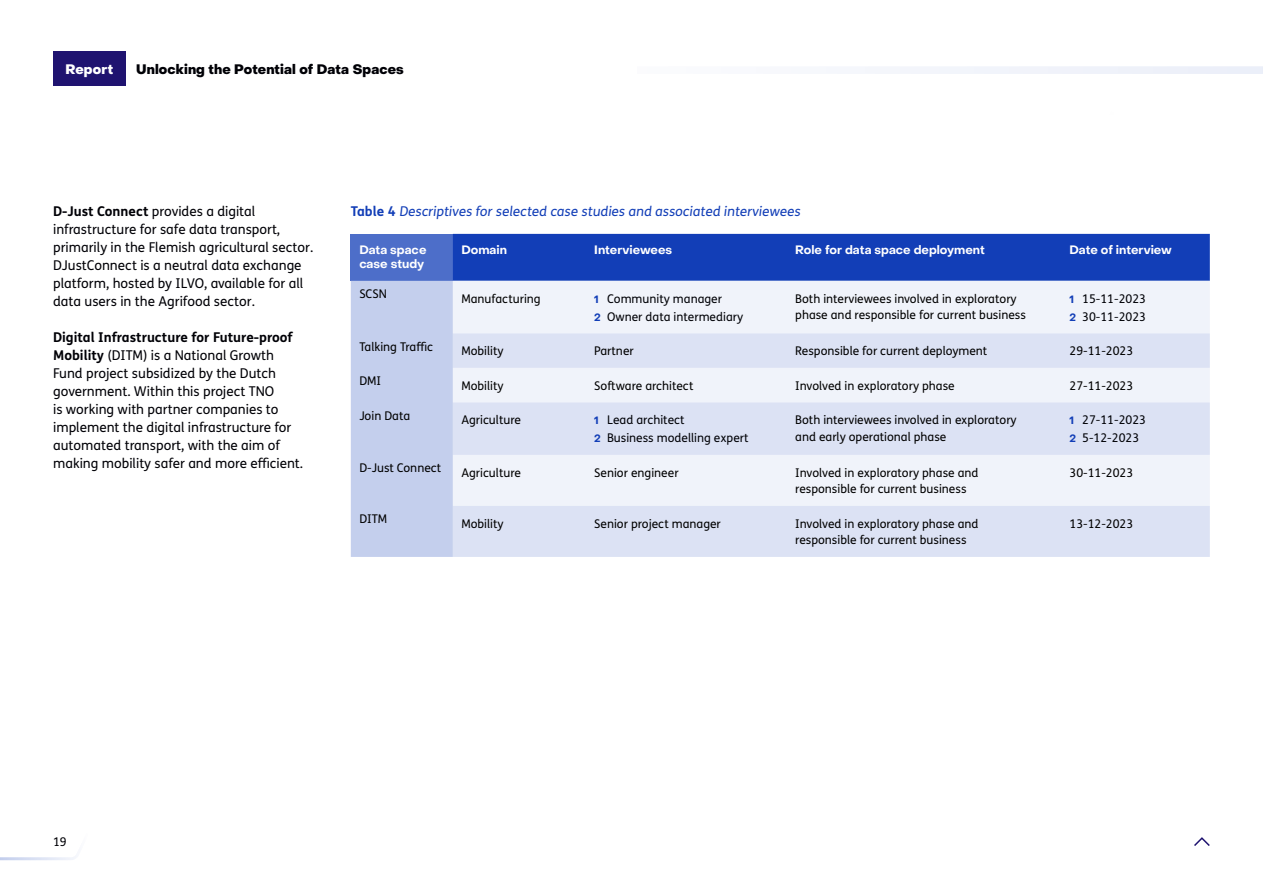
<style>
.page{position:relative;width:1263px;height:893px;background:#fff}
.page>*{position:absolute;margin:0;border:0;box-sizing:border-box;transform-origin:0 0}
.P_-_Plat{font:13.5px/18px "FS Me Pro";color:#000106}
.P_-_Bijschrift{font:13.5px "FS Me Pro";color:#123eb7}
.t1{font:800 13.5px "PP Object Sans";letter-spacing:.01em;color:#000106}
.t2{font:800 13.5px "PP Object Sans";letter-spacing:.01em;color:#fff}
.P_-_Tabel_body{font:12px/16.5px "FS Me Pro";color:#000}
.t3{font:12px "FS Me Pro";color:#000106}
.P_-_Tabel_kop{font:700 12px/14.4px "PP Object Sans";color:#fff}
.s1{font-weight:700}
.s2{font-family:"PP Object Sans";font-weight:700;font-size:10.5px;color:#123eb7}
</style>
<div class="page">
<svg style="left:0;top:856px;width:76px;height:5px"></svg>
<div style="left:53px;top:51px;width:72px;height:34px;background:#1f1370"></div>
<div style="left:638px;top:66px;width:625px;height:8px;background:#f2f5fb"></div>
<svg style="left:1194px;top:837px;width:16px;height:9px"></svg>
<svg style="left:351px;top:234px;width:859px;height:323px;background:#607dce"></svg>
<div style="left:453px;top:281px;width:757px;height:52px;background:#f0f3fa"></div>
<svg style="left:453px;top:333px;width:757px;height:224px;fill:#dce2f4"></svg>
<p class="t2" style="left:66px;top:61px;width:49px">Report</p>
<p class="t1" style="left:136px;top:61px;width:269px">Unlocking the Potential of Data Spaces</p>
<p class="P_-_Plat" style="left:53px;top:202px;width:262px"><span class="s1">D-Just Connect</span> provides a digital infrastructure for safe data transport, primarily in the Flemish agricultural sector.<br>DJustConnect is a neutral data exchange platform, hosted by ILVO, available for all data users in the Agrifood sector.</p>
<p class="P_-_Plat" style="left:53px;top:328px;width:251px"><span class="s1">Digital Infrastructure for Future-proof Mobility</span> (DITM) is a National Growth Fund project subsidized by the Dutch government. Within this project TNO<br>is working with partner companies to implement the digital infrastructure for automated transport, with the aim of making mobility safer and more efficient.</p>
<p class="P_-_Bijschrift" style="left:351px;top:202px;width:453px"><span class="s1">Ta b l e 4</span> Descriptives for selected case studies and associated interviewees</p>
<p class="P_-_Tabel_kop" style="left:359px;top:242px;width:69px">Data space case study</p>
<p class="P_-_Tabel_kop" style="left:461px;top:242px;width:47px">Domain</p>
<p class="P_-_Tabel_kop" style="left:594px;top:242px;width:80px">Interviewees</p>
<p class="P_-_Tabel_kop" style="left:795px;top:242px;width:191px">Role for data space deployment</p>
<p class="P_-_Tabel_kop" style="left:1069px;top:242px;width:104px">Date of interview</p>
<p class="P_-_Tabel_body" style="left:359px;top:286px;width:29px">SCSN</p>
<p class="P_-_Tabel_body" style="left:461px;top:290px;width:81px">Manufacturing</p>
<p class="t3" style="left:594px;top:290px;width:129px"><span class="s2">1</span> Community manager</p>
<p class="t3" style="left:594px;top:308px;width:150px"><span class="s2">2</span> Owner data intermediary</p>
<p class="P_-_Tabel_body" style="left:795px;top:290px;width:232px">Both interviewees involved in exploratory phase and responsible for current business</p>
<p class="t3" style="left:1069px;top:290px;width:78px"><span class="s2">1</span> 15-11-2023</p>
<p class="t3" style="left:1069px;top:308px;width:78px"><span class="s2">2</span> 30-11-2023</p>
<p class="P_-_Tabel_body" style="left:359px;top:338px;width:75px">Talking Traffic</p>
<p class="P_-_Tabel_body" style="left:461px;top:342px;width:44px">Mobility</p>
<p class="P_-_Tabel_body" style="left:594px;top:342px;width:41px">Partner</p>
<p class="P_-_Tabel_body" style="left:795px;top:342px;width:194px">Responsible for current deployment</p>
<p class="P_-_Tabel_body" style="left:1069px;top:342px;width:65px">29-11-2023</p>
<p class="P_-_Tabel_body" style="left:359px;top:373px;width:23px">DMI</p>
<p class="P_-_Tabel_body" style="left:461px;top:377px;width:44px">Mobility</p>
<p class="P_-_Tabel_body" style="left:594px;top:377px;width:101px">Software architect</p>
<p class="P_-_Tabel_body" style="left:795px;top:377px;width:161px">Involved in exploratory phase</p>
<p class="P_-_Tabel_body" style="left:1069px;top:377px;width:65px">27-11-2023</p>
<p class="P_-_Tabel_body" style="left:359px;top:407px;width:52px">Join Data</p>
<p class="P_-_Tabel_body" style="left:461px;top:411px;width:61px">Agriculture</p>
<p class="t3" style="left:594px;top:412px;width:92px"><span class="s2">1</span> Lead architect</p>
<p class="t3" style="left:594px;top:430px;width:156px"><span class="s2">2</span> Business modelling expert</p>
<p class="P_-_Tabel_body" style="left:795px;top:411px;width:223px">Both interviewees involved in exploratory and early operational phase</p>
<p class="t3" style="left:1069px;top:412px;width:78px"><span class="s2">1</span> 27-11-2023</p>
<p class="t3" style="left:1069px;top:430px;width:71px"><span class="s2">2</span> 5-12-2023</p>
<p class="P_-_Tabel_body" style="left:359px;top:460px;width:84px">D-Just Connect</p>
<p class="P_-_Tabel_body" style="left:461px;top:464px;width:61px">Agriculture</p>
<p class="P_-_Tabel_body" style="left:594px;top:464px;width:86px">Senior engineer</p>
<p class="P_-_Tabel_body" style="left:795px;top:464px;width:185px">Involved in exploratory phase and responsible for current business</p>
<p class="P_-_Tabel_body" style="left:1069px;top:464px;width:65px">30-11-2023</p>
<p class="P_-_Tabel_body" style="left:359px;top:511px;width:29px">DITM</p>
<p class="P_-_Tabel_body" style="left:461px;top:515px;width:44px">Mobility</p>
<p class="P_-_Tabel_body" style="left:594px;top:515px;width:128px">Senior project manager</p>
<p class="P_-_Tabel_body" style="left:795px;top:515px;width:185px">Involved in exploratory phase and responsible for current business</p>
<p class="P_-_Tabel_body" style="left:1069px;top:515px;width:65px">13-12-2023</p>
<p class="t3" style="left:53px;top:834px;width:15px">19</p>
</div>
